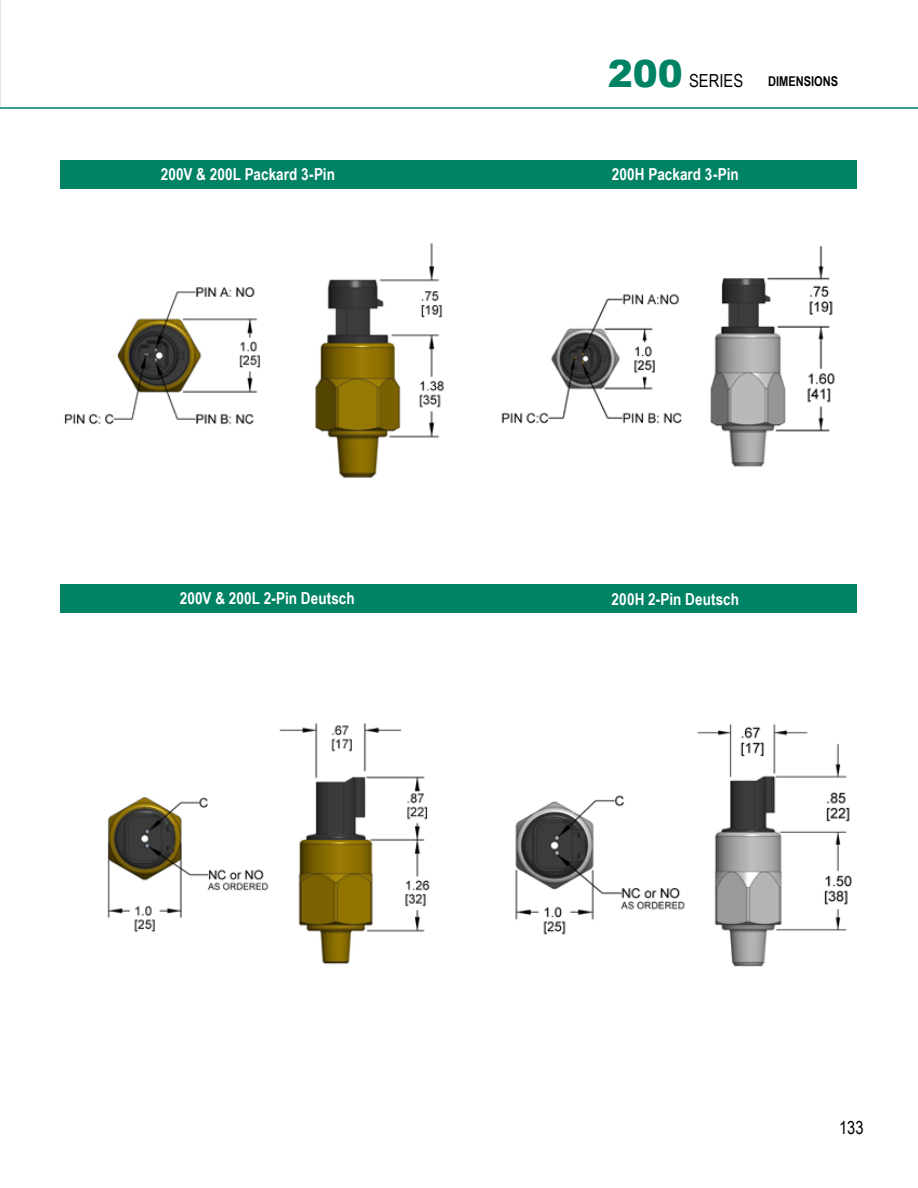
<style>
.page{position:relative;width:918px;height:1188px;background:#fff}
.page>*{position:absolute;margin:0;border:0;box-sizing:border-box;transform-origin:0 0}
.t1{font:18px "Arial Narrow";color:#000}
.t2{font:700 16.5px "Arial Narrow";letter-spacing:.005em;color:#fff}
.t3{font:700 13.5px "Arial Narrow";color:#000}
.s1{font-family:"Arial";font-weight:900;font-size:37.5px;color:#008265}
</style>
<div class="page">
<hr style="left:0;top:0;width:1px;height:108px;background:#dbeae6">
<hr style="left:0;top:107px;width:918px;height:2px;background:#008265">
<div style="left:61px;top:584px;width:796px;height:29px;background:#008265"></div>
<img style="left:279px;top:723px;width:151px;height:242px">
<img style="left:107px;top:797px;width:162px;height:136px">
<div style="left:61px;top:160px;width:796px;height:29px;background:#008265"></div>
<img style="left:315px;top:242px;width:129px;height:236px">
<img style="left:64px;top:287px;width:196px;height:138px">
<img style="left:697px;top:723px;width:155px;height:244px">
<img style="left:515px;top:795px;width:170px;height:140px">
<img style="left:710px;top:245px;width:125px;height:222px">
<img style="left:501px;top:294px;width:181px;height:130px">
<p class="t2" style="left:161px;top:161px;width:176px">200V &amp; 200L Packard 3-Pin</p>
<p class="t2" style="left:180px;top:586px;width:176px">200V &amp; 200L 2-Pin Deutsch</p>
<p class="t1" style="left:608px;top:67px;width:137px"><span class="s1">200</span> SERIES</p>
<p class="t3" style="left:768px;top:71px;width:72px">DIMENSIONS</p>
<p class="t2" style="left:612px;top:161px;width:128px">200H Packard 3-Pin</p>
<p class="t2" style="left:612px;top:586px;width:129px">200H 2-Pin Deutsch</p>
<p class="t1" style="left:839px;top:1115px;width:26px">133</p>
</div>
